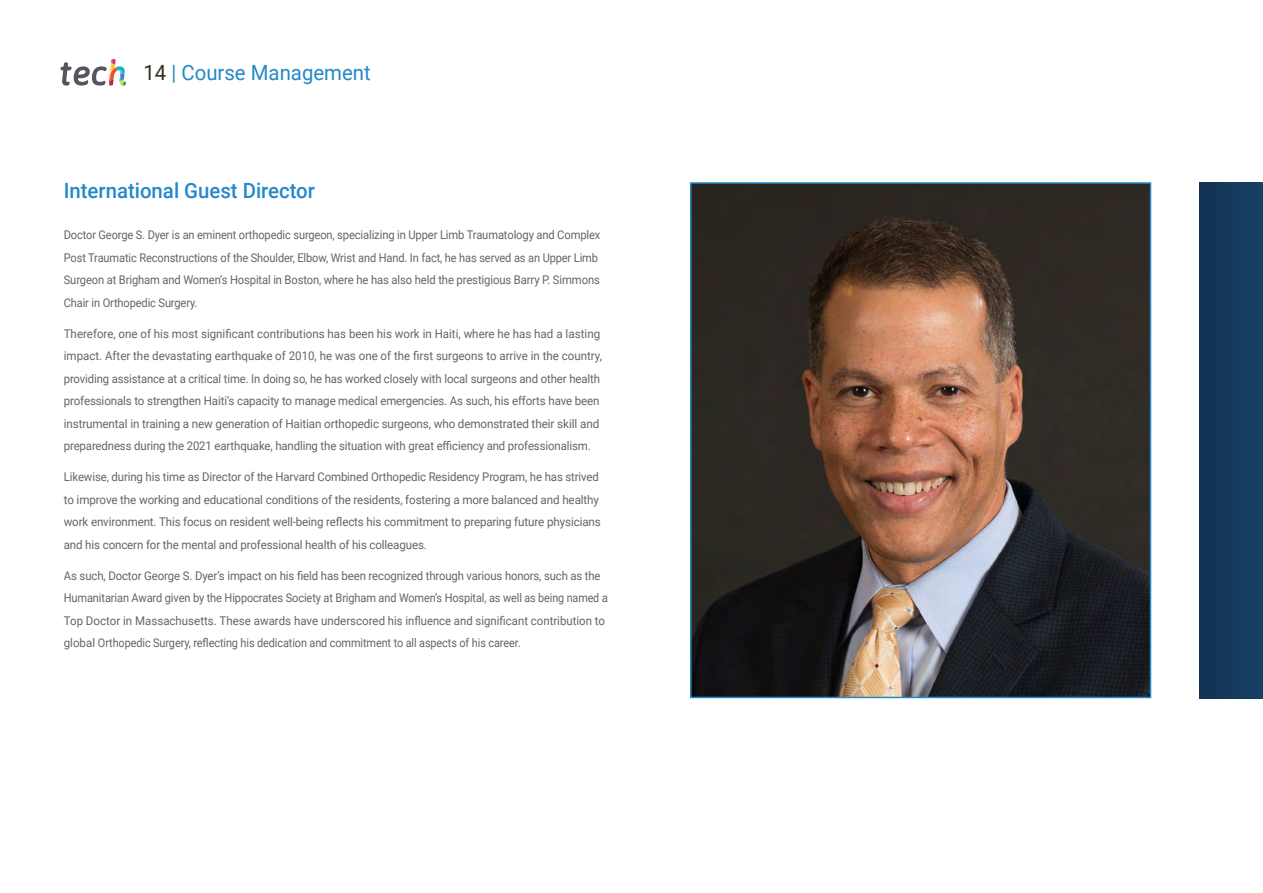
<style>
.page{position:relative;width:1263px;height:893px;background:#fff}
.page>*{position:absolute;margin:0;border:0;box-sizing:border-box;transform-origin:0 0}
.t1{font:500 21px "Roboto";color:#2488c9}
.t2{font:21px "Roboto";color:#2488c9}
.t3{font:12px/22.5px "Roboto";letter-spacing:-.01em;color:#656565;scale:.95 1}
.t4{font:12px/22.5px "Roboto";letter-spacing:-.01em;color:#656565;scale:.96 1}
.t5{font:12px/22.5px "Roboto";letter-spacing:-.01em;color:#656565;scale:.92 1}
.s1{color:#312e20}
</style>
<div class="page">
<svg style="left:61px;top:59px;width:65px;height:27px"></svg>
<img style="left:693px;top:185px;width:455px;height:510px">
<div style="left:690px;top:182px;width:461px;height:516px;border:2px solid #2488c9"></div>
<div style="left:1199px;top:182px;width:64px;height:516px;background:#14395b"></div>
<h1 class="t2" style="left:144px;top:57px;width:229px"><span class="s1">14</span> | Course Management</h1>
<h1 class="t1" style="left:64px;top:176px;width:253px">International Guest Director</h1>
<p class="t5" style="left:64px;top:223px;width:585px">Doctor George S. Dyer is an eminent orthopedic surgeon, specializing in Upper Limb Traumatology and Complex Post Traumatic Reconstructions of the Shoulder, Elbow, Wrist and Hand. In fact, he has served as an Upper Limb Surgeon at Brigham and Women’s Hospital in Boston, where he has also held the prestigious Barry P. Simmons Chair in Orthopedic Surgery.</p>
<p class="t4" style="left:64px;top:322px;width:562px">Therefore, one of his most significant contributions has been his work in Haiti, where he has had a lasting impact. After the devastating earthquake of 2010, he was one of the first surgeons to arrive in the country, providing assistance at a critical time. In doing so, he has worked closely with local surgeons and other health professionals to strengthen Haiti’s capacity to manage medical emergencies. As such, his efforts have been instrumental in training a new generation of Haitian orthopedic surgeons, who demonstrated their skill and preparedness during the 2021 earthquake, handling the situation with great efficiency and professionalism.</p>
<p class="t3" style="left:64px;top:465px;width:567px">Likewise, during his time as Director of the Harvard Combined Orthopedic Residency Program, he has strived to improve the working and educational conditions of the residents, fostering a more balanced and healthy work environment. This focus on resident well-being reflects his commitment to preparing future physicians and his concern for the mental and professional health of his colleagues.</p>
<p class="t3" style="left:64px;top:564px;width:574px">As such, Doctor George S. Dyer’s impact on his field has been recognized through various honors, such as the Humanitarian Award given by the Hippocrates Society at Brigham and Women’s Hospital, as well as being named a Top Doctor in Massachusetts. These awards have underscored his influence and significant contribution to global Orthopedic Surgery, reflecting his dedication and commitment to all aspects of his career.</p>
</div>
